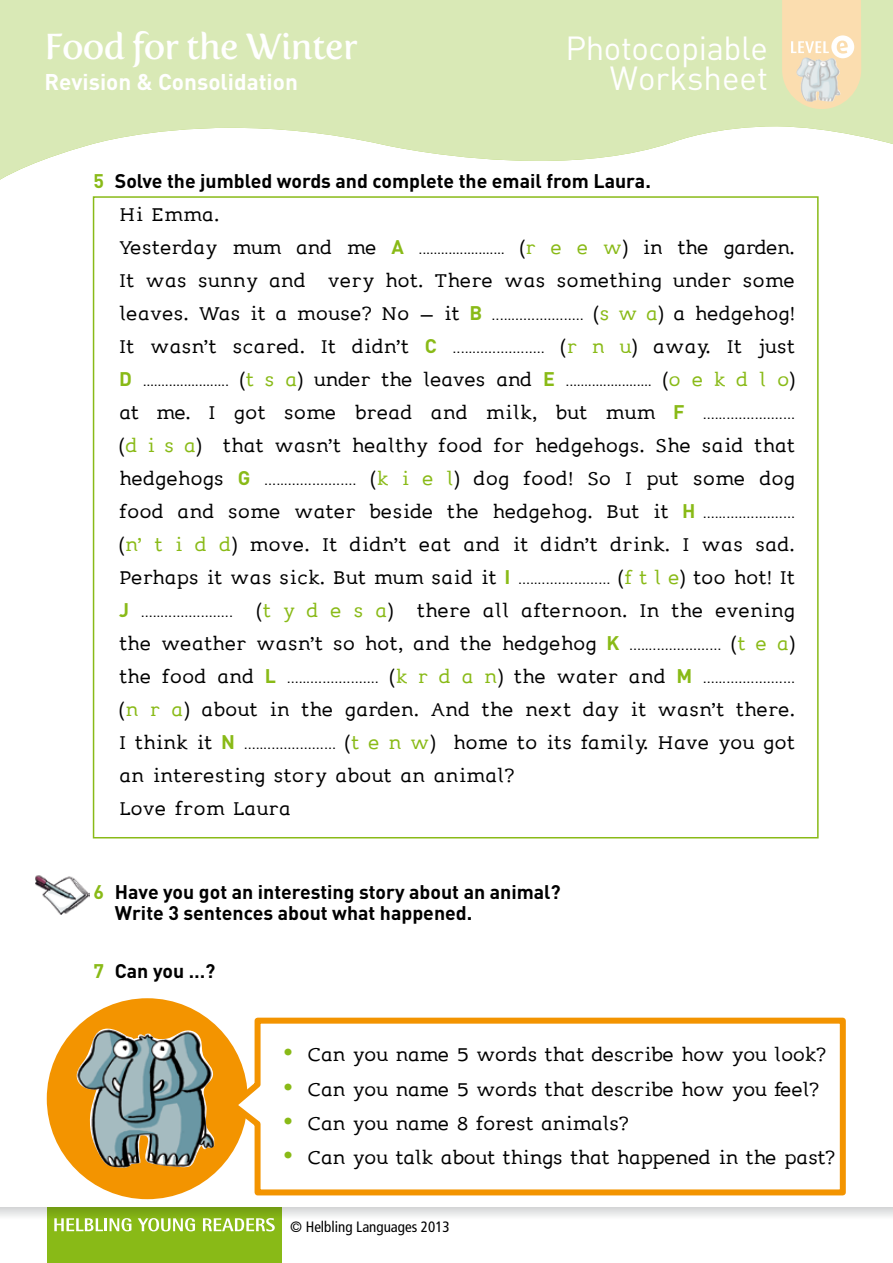
<style>
.page{position:relative;width:893px;height:1263px;background:#fff}
.page>*{position:absolute;margin:0;border:0;box-sizing:border-box;transform-origin:0 0}
.t1{font:36px "Fertigo Pro";letter-spacing:-.02em;color:#fff}
.t2{font:33px/30px "DINOT";letter-spacing:-.015em;color:#fff;text-align:right}
.t3{font:24px/33px "leggimi";color:#000}
.t4{font:24px "leggimi";letter-spacing:-.02em;color:#000}
.t5{font:700 22.5px "DINOT";color:#fff}
.t6{font:700 19.5px/21px "DINOT";color:#000}
.t7{font:15px "DINOT";color:#000}
.t8{font:condensed 15px "Frutiger";color:#000}
.s1{color:#89ba17}
.s2{font-family:"DINOT";font-weight:700;font-size:19.5px;color:#89ba17}
.s3{font-family:"DINOT";font-size:15px}
.s4{font-weight:700;font-size:19.5px;color:#89ba17}
.s5{font-family:"leggimi";font-size:24px}
.s6{font-family:"leggimi";font-size:24px;color:#89ba17}
</style>
<div class="page">
<div style="left:47px;top:1208px;width:234px;height:55px;background:#89ba17"></div>
<svg style="left:0;top:1208px;width:893px;height:29px"></svg>
<svg style="left:203px;top:1218px;width:72px;height:13px"></svg>
<svg style="left:0;top:0;width:893px;height:180px;fill:#d9e9b6"></svg>
<div style="left:47px;top:998px;width:201px;height:201px;background:#f39400;border-radius:50%"></div>
<img style="left:74px;top:1028px;width:140px;height:140px">
<svg style="left:224px;top:1017px;width:622px;height:179px"></svg>
<img style="left:35px;top:875px;width:55px;height:40px">
<h1 class="t1" style="left:44px;top:25px;width:315px">Food for the Winter</h1>
<p class="t5" style="left:44px;top:67px;width:255px">Revision &amp; Consolidation</p>
<h2 class="t2" style="left:566px;top:32px;width:204px">Photocopiable<br>Worksheet</h2>
<p class="t6" style="left:94px;top:170px;width:559px"><span class="s1">5</span> Solve the jumbled words and complete the email from Laura.</p>
<p class="t3" style="left:119px;top:198px;width:678px">Hi Emma.<br>Yesterday mum and me <span class="s2">A</span> <span class="s3">...….................</span> (<span class="s1">r e e w</span>) in the garden.<br>It was sunny and very hot. There was something under some leaves. Was it a mouse? No – it <span class="s2">B</span> <span class="s3">...….................</span> (<span class="s1">s w a</span>) a hedgehog!<br>It wasn’t scared. It didn’t <span class="s2">C</span> <span class="s3">...….................</span> (<span class="s1">r n u</span>) away. It just</p>
<p class="t7" style="left:119px;top:370px;width:678px"><span class="s4">D</span> ...…................. <span class="s5">(</span><span class="s6">t s a</span><span class="s5">) under the leaves and</span> <span class="s4">E</span> ...…................. <span class="s5">(</span><span class="s6">o e k d l o</span><span class="s5">)</span></p>
<p class="t3" style="left:119px;top:396px;width:678px;text-align:justify">at me. I got some bread and milk, but mum <span class="s2">F</span> <span class="s3">...…................. </span>(<span class="s1">d i s a</span>) that wasn’t healthy food for hedgehogs. She said that hedgehogs <span class="s2">G</span> <span class="s3">...….................</span> (<span class="s1">k i e l</span>) dog food! So I put some dog food and some water beside the hedgehog. But it <span class="s2">H</span> <span class="s3">...…................. </span>(<span class="s1">n’ t i d d</span>) move. It didn’t eat and it didn’t drink. I was sad.<br>Perhaps it was sick. But mum said it <span class="s2">I</span> <span class="s3">...….................</span> (<span class="s1">f t l e</span>) too hot! It <span class="s2">J</span> <span class="s3">...….................</span> (<span class="s1">t y d e s a</span>) there all afternoon. In the evening the weather wasn’t so hot, and the hedgehog <span class="s2">K</span> <span class="s3">...….................</span> (<span class="s1">t e a</span>)</p>
<p class="t7" style="left:119px;top:667px;width:678px"><span class="s5">the food and</span> <span class="s4">L</span> ...…................. <span class="s5">(</span><span class="s6">k r d a n</span><span class="s5">) the water and</span> <span class="s4">M</span> ...….................</p>
<p class="t3" style="left:119px;top:693px;width:678px">(<span class="s1">n r a</span>) about in the garden. And the next day it wasn’t there.<br>I think it <span class="s2">N</span> <span class="s3">...….................</span> (<span class="s1">t e n w</span>) home to its family. Have you got an interesting story about an animal?<br>Love from Laura</p>
<p class="t6" style="left:115px;top:881px;width:447px;text-indent:-21px"><span class="s1">6</span> Have you got an interesting story about an animal?<br>Write 3 sentences about what happened.</p>
<p class="t6" style="left:94px;top:960px;width:123px"><span class="s1">7</span> Can you …?</p>
<p class="t4" style="left:284px;top:1042px;width:544px"><span class="s1">•</span> Can you name 5 words that describe how you look?</p>
<p class="t4" style="left:284px;top:1076px;width:537px"><span class="s1">•</span> Can you name 5 words that describe how you feel?</p>
<p class="t4" style="left:284px;top:1110px;width:347px"><span class="s1">•</span> Can you name 8 forest animals?</p>
<p class="t4" style="left:284px;top:1144px;width:553px"><span class="s1">•</span> Can you talk about things that happened in the past?</p>
<p class="t8" style="left:290px;top:1218px;width:161px">© Helbling Languages 2013</p>
</div>
